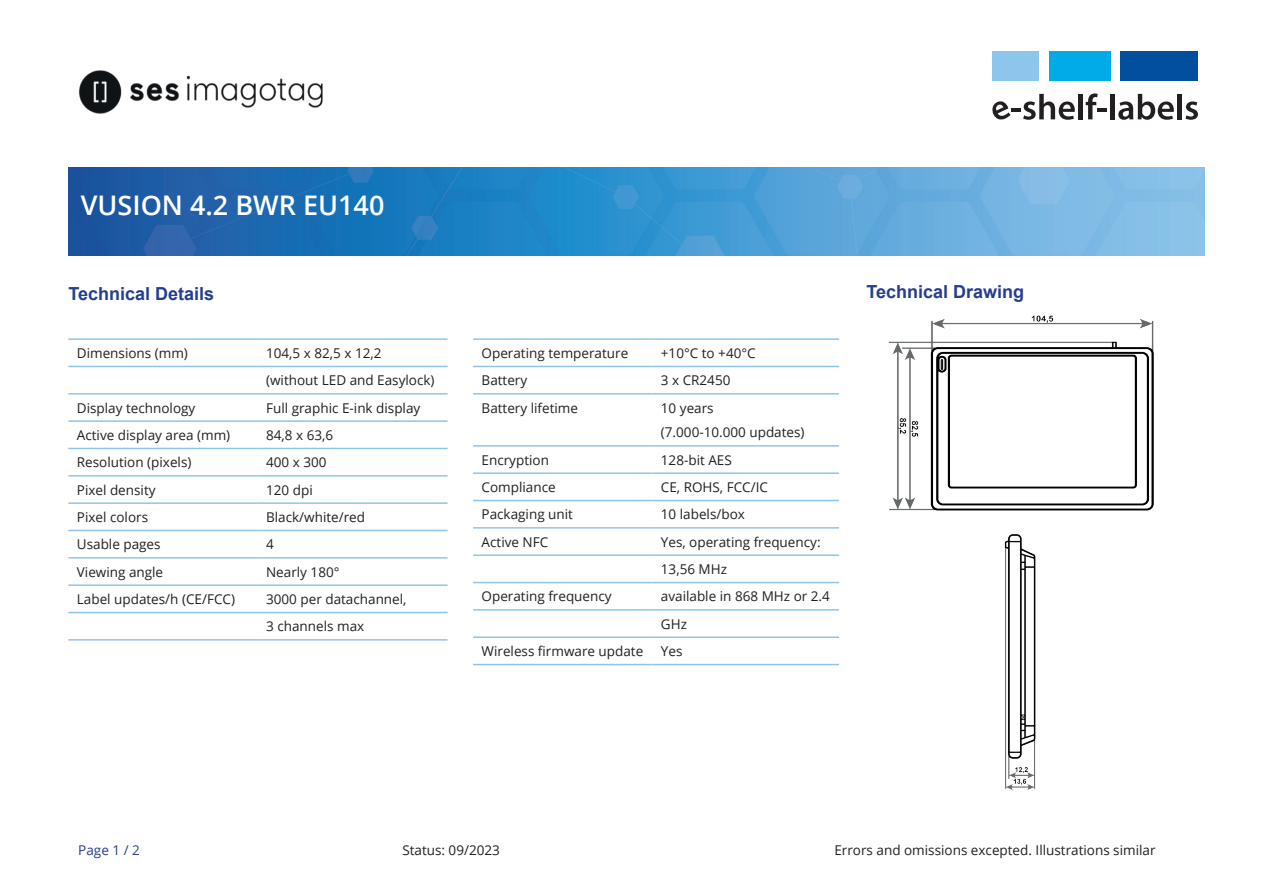
<style>
.page{position:relative;width:1263px;height:893px;background:#fff}
.page>*{position:absolute;margin:0;border:0;box-sizing:border-box;transform-origin:0 0}
.t1{font:600 27px "Open Sans";color:#fff}
.t2{font:700 18px "Arial";color:#253f8e}
.t3{font:13.5px/27.3px "Open Sans";color:#231f20}
.t4{font:13.5px "Open Sans";color:#253f8e}
</style>
<div class="page">
<img style="left:68px;top:168px;width:1137px;height:87px">
<div style="left:992px;top:51px;width:47px;height:30px;background:#8cc6ec"></div>
<div style="left:1049px;top:51px;width:61px;height:30px;background:#00abe7"></div>
<div style="left:1120px;top:51px;width:78px;height:30px;background:#014f9e"></div>
<div style="left:1078px;top:94px;width:5px;height:25px;background:#231f20"></div>
<svg style="left:1086px;top:93px;width:21px;height:26px"></svg>
<div style="left:1110px;top:94px;width:5px;height:25px;background:#231f20"></div>
<svg style="left:1118px;top:94px;width:56px;height:26px"></svg>
<div style="left:1177px;top:94px;width:5px;height:25px;background:#231f20"></div>
<svg style="left:1185px;top:101px;width:13px;height:19px"></svg>
<svg style="left:992px;top:94px;width:83px;height:26px"></svg>
<img style="left:79px;top:70px;width:244px;height:44px">
<hr style="left:68px;top:338px;width:190px;height:2px;background:#8cc6ec">
<hr style="left:258px;top:338px;width:190px;height:2px;background:#8cc6ec">
<hr style="left:68px;top:366px;width:190px;height:1px;background:#8cc6ec">
<hr style="left:258px;top:366px;width:190px;height:1px;background:#8cc6ec">
<hr style="left:68px;top:393px;width:190px;height:2px;background:#8cc6ec">
<hr style="left:258px;top:393px;width:190px;height:2px;background:#8cc6ec">
<hr style="left:68px;top:420px;width:190px;height:2px;background:#8cc6ec">
<hr style="left:258px;top:420px;width:190px;height:2px;background:#8cc6ec">
<hr style="left:68px;top:448px;width:190px;height:1px;background:#8cc6ec">
<hr style="left:258px;top:448px;width:190px;height:1px;background:#8cc6ec">
<hr style="left:68px;top:475px;width:190px;height:2px;background:#8cc6ec">
<hr style="left:258px;top:475px;width:190px;height:2px;background:#8cc6ec">
<hr style="left:68px;top:502px;width:190px;height:2px;background:#8cc6ec">
<hr style="left:258px;top:502px;width:190px;height:2px;background:#8cc6ec">
<hr style="left:68px;top:530px;width:190px;height:1px;background:#8cc6ec">
<hr style="left:258px;top:530px;width:190px;height:1px;background:#8cc6ec">
<hr style="left:68px;top:557px;width:190px;height:2px;background:#8cc6ec">
<hr style="left:258px;top:557px;width:190px;height:2px;background:#8cc6ec">
<hr style="left:68px;top:584px;width:190px;height:2px;background:#8cc6ec">
<hr style="left:258px;top:584px;width:190px;height:2px;background:#8cc6ec">
<hr style="left:68px;top:612px;width:190px;height:1px;background:#8cc6ec">
<hr style="left:258px;top:612px;width:190px;height:1px;background:#8cc6ec">
<hr style="left:68px;top:639px;width:190px;height:2px;background:#8cc6ec">
<hr style="left:258px;top:639px;width:190px;height:2px;background:#8cc6ec">
<hr style="left:473px;top:338px;width:179px;height:2px;background:#8cc6ec">
<hr style="left:652px;top:338px;width:187px;height:2px;background:#8cc6ec">
<hr style="left:473px;top:366px;width:179px;height:1px;background:#8cc6ec">
<hr style="left:652px;top:366px;width:187px;height:1px;background:#8cc6ec">
<hr style="left:473px;top:393px;width:179px;height:2px;background:#8cc6ec">
<hr style="left:652px;top:393px;width:187px;height:2px;background:#8cc6ec">
<hr style="left:473px;top:445px;width:179px;height:2px;background:#8cc6ec">
<hr style="left:652px;top:445px;width:187px;height:2px;background:#8cc6ec">
<hr style="left:473px;top:472px;width:179px;height:2px;background:#8cc6ec">
<hr style="left:652px;top:472px;width:187px;height:2px;background:#8cc6ec">
<hr style="left:473px;top:500px;width:179px;height:1px;background:#8cc6ec">
<hr style="left:652px;top:500px;width:187px;height:1px;background:#8cc6ec">
<hr style="left:473px;top:527px;width:179px;height:2px;background:#8cc6ec">
<hr style="left:652px;top:527px;width:187px;height:2px;background:#8cc6ec">
<hr style="left:473px;top:554px;width:179px;height:2px;background:#8cc6ec">
<hr style="left:652px;top:554px;width:187px;height:2px;background:#8cc6ec">
<hr style="left:473px;top:582px;width:179px;height:1px;background:#8cc6ec">
<hr style="left:652px;top:582px;width:187px;height:1px;background:#8cc6ec">
<hr style="left:473px;top:609px;width:179px;height:2px;background:#8cc6ec">
<hr style="left:652px;top:609px;width:187px;height:2px;background:#8cc6ec">
<hr style="left:473px;top:636px;width:179px;height:2px;background:#8cc6ec">
<hr style="left:652px;top:636px;width:187px;height:2px;background:#8cc6ec">
<hr style="left:473px;top:664px;width:179px;height:1px;background:#8cc6ec">
<hr style="left:652px;top:664px;width:187px;height:1px;background:#8cc6ec">
<img style="left:888px;top:315px;width:266px;height:196px">
<img style="left:1004px;top:534px;width:32px;height:256px">
<h1 class="t1" style="left:81px;top:186px;width:305px">VUSION 4.2 BWR EU140</h1>
<h2 class="t2" style="left:68px;top:281px;width:147px">Technical Details</h2>
<h2 class="t2" style="left:866px;top:279px;width:159px">Technical Drawing</h2>
<p class="t3" style="left:77px;top:339px;width:113px">Dimensions (mm)</p>
<p class="t3" style="left:266px;top:339px;width:170px">104,5 x 82,5 x 12,2 (without LED and Easylock)</p>
<p class="t3" style="left:77px;top:394px;width:120px">Display technology</p>
<p class="t3" style="left:266px;top:394px;width:156px">Full graphic E-ink display</p>
<p class="t3" style="left:77px;top:421px;width:155px">Active display area (mm)</p>
<p class="t3" style="left:266px;top:421px;width:69px">84,8 x 63,6</p>
<p class="t3" style="left:77px;top:448px;width:116px">Resolution (pixels)</p>
<p class="t3" style="left:266px;top:448px;width:62px">400 x 300</p>
<p class="t3" style="left:77px;top:476px;width:80px">Pixel density</p>
<p class="t3" style="left:266px;top:476px;width:48px">120 dpi</p>
<p class="t3" style="left:77px;top:503px;width:73px">Pixel colors</p>
<p class="t3" style="left:266px;top:503px;width:100px">Black/white/red</p>
<p class="t3" style="left:77px;top:530px;width:85px">Usable pages</p>
<p class="t3" style="left:266px;top:530px;width:9px">4</p>
<p class="t3" style="left:77px;top:558px;width:88px">Viewing angle</p>
<p class="t3" style="left:266px;top:558px;width:75px">Nearly 180°</p>
<p class="t3" style="left:77px;top:585px;width:160px">Label updates/h (CE/FCC)</p>
<p class="t3" style="left:266px;top:585px;width:142px">3000 per datachannel,<br>3 channels max</p>
<p class="t3" style="left:482px;top:339px;width:148px">Operating temperature</p>
<p class="t3" style="left:661px;top:339px;width:96px">+10°C to +40°C</p>
<p class="t3" style="left:482px;top:366px;width:47px">Battery</p>
<p class="t3" style="left:661px;top:366px;width:71px">3 x CR2450</p>
<p class="t3" style="left:482px;top:394px;width:98px">Battery lifetime</p>
<p class="t3" style="left:661px;top:395px;width:145px;line-height:24.8px">10 years<br>(7.000-10.000 updates)</p>
<p class="t3" style="left:482px;top:446px;width:69px">Encryption</p>
<p class="t3" style="left:661px;top:446px;width:72px">128-bit AES</p>
<p class="t3" style="left:482px;top:473px;width:76px">Compliance</p>
<p class="t3" style="left:661px;top:473px;width:109px">CE, ROHS, FCC/IC</p>
<p class="t3" style="left:482px;top:500px;width:93px">Packaging unit</p>
<p class="t3" style="left:661px;top:500px;width:86px">10 labels/box</p>
<p class="t3" style="left:482px;top:528px;width:68px">Active NFC</p>
<p class="t3" style="left:661px;top:528px;width:161px">Yes, operating frequency:<br>13,56 MHz</p>
<p class="t3" style="left:482px;top:582px;width:132px">Operating frequency</p>
<p class="t3" style="left:661px;top:582px;width:170px">available in 868 MHz or 2.4<br>GHz</p>
<p class="t3" style="left:482px;top:637px;width:163px">Wireless firmware update</p>
<p class="t3" style="left:661px;top:637px;width:23px">Yes</p>
<p class="t4" style="left:78px;top:841px;width:63px">Page 1 / 2</p>
<p class="t3" style="left:402px;top:836px;width:99px">Status: 09/2023</p>
<p class="t3" style="left:834px;top:836px;width:323px">Errors and omissions excepted. Illustrations similar</p>
</div>
